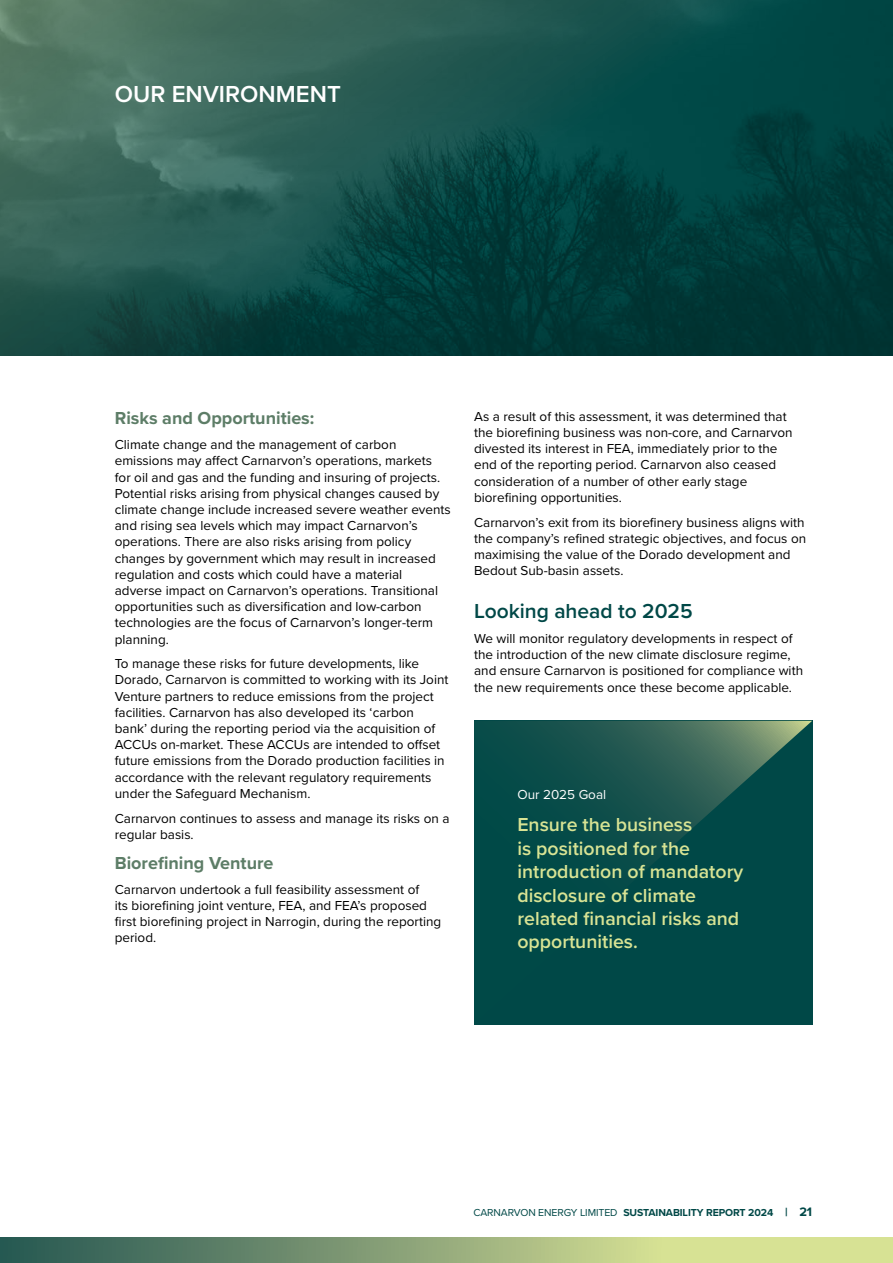
<style>
.page{position:relative;width:893px;height:1263px;background:#fff}
.page>*{position:absolute;margin:0;border:0;box-sizing:border-box;transform-origin:0 0}
.t1{font:600 24px "Proxima Nova";color:#fff}
.t2{font:600 21px "Proxima Nova";color:#004847}
.t3{font:600 19.5px/23.4px "Proxima Nova";color:#d8e394}
.t4{font:700 18px "Proxima Nova";color:#5d7d67}
.t5{font:13.5px/16.2px "Proxima Nova";color:#000}
.t6{font:13.5px "Proxima Nova";color:#fff}
.t7{font:700 10.5px "Proxima Nova";letter-spacing:-.01em;color:#004847}
.s1{font-weight:400}
.s2{font-size:12px}
.s3{font-size:12.75px}
</style>
<div class="page">
<svg style="left:0;top:1237px;width:893px;height:26px;background:#92aa7a"></svg>
<img style="left:0;top:0;width:893px;height:355px">
<svg style="left:474px;top:721px;width:338px;height:303px;background:#0b4d4a"></svg>
<h1 class="t1" style="left:115px;top:76px;width:228px">OUR ENVIRONMENT</h1>
<h3 class="t4" style="left:115px;top:405px;width:201px">Risks and Opportunities:</h3>
<p class="t5" style="left:115px;top:436px;width:338px">Climate change and the management of carbon emissions may affect Carnarvon’s operations, markets for oil and gas and the funding and insuring of projects.<br>Potential risks arising from physical changes caused by climate change include increased severe weather events and rising sea levels which may impact Carnarvon’s operations. There are also risks arising from policy changes by government which may result in increased regulation and costs which could have a material adverse impact on Carnarvon’s operations. Transitional opportunities such as diversification and low-carbon technologies are the focus of Carnarvon’s longer-term planning.</p>
<p class="t5" style="left:115px;top:655px;width:335px">To manage these risks for future developments, like Dorado, Carnarvon is committed to working with its Joint Venture partners to reduce emissions from the project facilities. Carnarvon has also developed its ‘carbon bank’ during the reporting period via the acquisition of ACCUs on-market. These ACCUs are intended to offset future emissions from the Dorado production facilities in accordance with the relevant regulatory requirements under the Safeguard Mechanism.</p>
<p class="t5" style="left:115px;top:809px;width:336px">Carnarvon continues to assess and manage its risks on a regular basis.</p>
<h3 class="t4" style="left:115px;top:849px;width:160px">Biorefining Venture</h3>
<p class="t5" style="left:115px;top:880px;width:328px">Carnarvon undertook a full feasibility assessment of<br>its biorefining joint venture, FEA, and FEA’s proposed first biorefining project in Narrogin, during the reporting period.</p>
<p class="t5" style="left:474px;top:408px;width:320px">As a result of this assessment, it was determined that the biorefining business was non-core, and Carnarvon divested its interest in FEA, immediately prior to the end of the reporting period. Carnarvon also ceased consideration of a number of other early stage biorefining opportunities.</p>
<p class="t5" style="left:474px;top:513px;width:334px">Carnarvon’s exit from its biorefinery business aligns with the company’s refined strategic objectives, and focus on maximising the value of the Dorado development and Bedout Sub-basin assets.</p>
<h2 class="t2" style="left:474px;top:595px;width:220px">Looking ahead to 2025</h2>
<p class="t5" style="left:474px;top:630px;width:330px">We will monitor regulatory developments in respect of the introduction of the new climate disclosure regime, and ensure Carnarvon is positioned for compliance with the new requirements once these become applicable.</p>
<p class="t6" style="left:517px;top:785px;width:90px">Our 2025 Goal</p>
<h3 class="t3" style="left:517px;top:812px;width:227px">Ensure the business<br>is positioned for the introduction of mandatory disclosure of climate related financial risks and opportunities.</h3>
<p class="t7" style="left:473px;top:1205px;width:340px"><span class="s1">CARNARVON ENERGY LIMITED</span> SUSTAINABILITY REPORT 2024 <span class="s2">|</span> <span class="s3">21</span></p>
</div>
